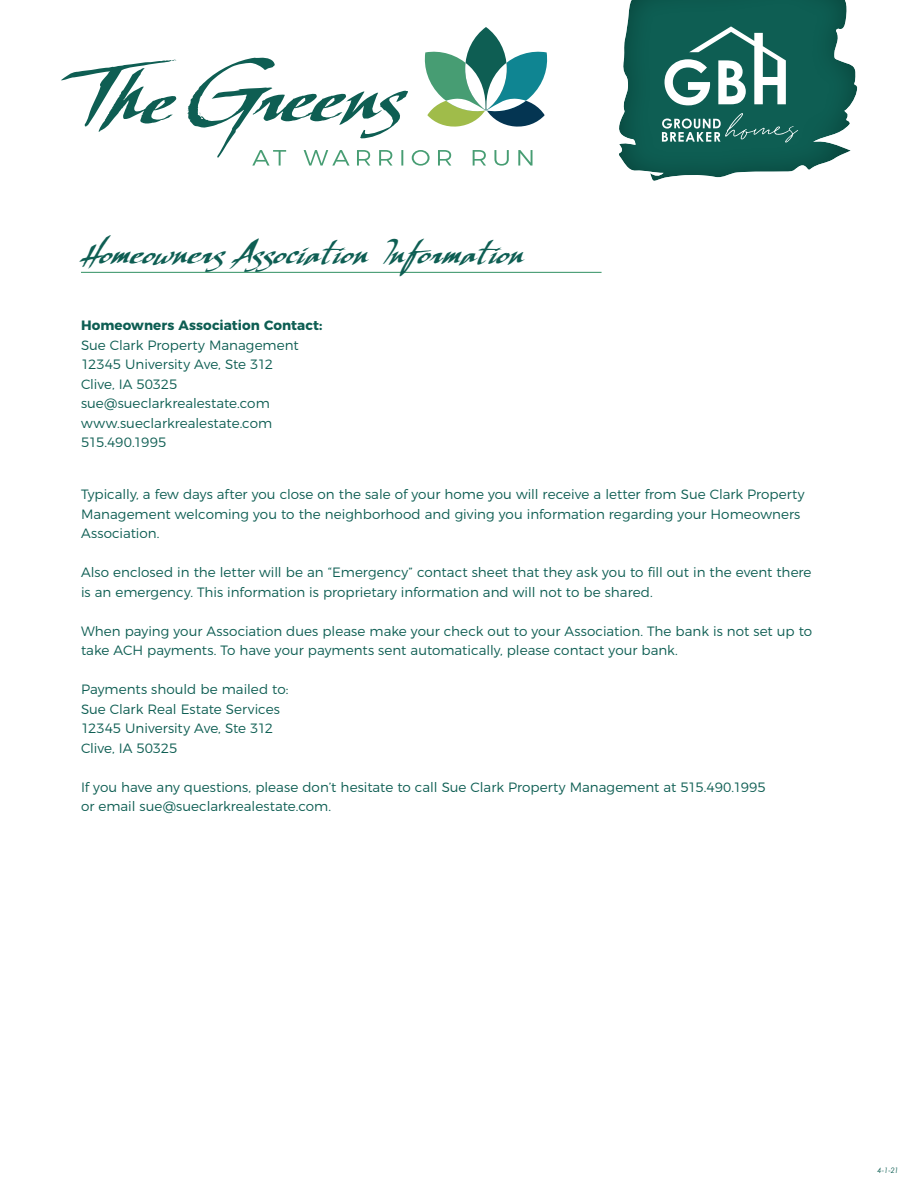
<style>
.page{position:relative;width:918px;height:1188px;background:#fff}
.page>*{position:absolute;margin:0;border:0;box-sizing:border-box;transform-origin:0 0}
.t1{font:27px "LHF Scriptana Slant";letter-spacing:.02em;color:#0e5e53;scale:1.1 1}
.t2{font:300 13.5px/19.5px "Montserrat";color:#0e5e53}
.t3{font:700 13.5px "Montserrat";letter-spacing:.005em;color:#0e5e53}
.t4{font:italic 7.5px "Century Gothic";color:#0e5e53}
</style>
<div class="page">
<svg style="left:465px;top:27px;width:42px;height:84px"></svg>
<svg style="left:61px;top:50px;width:487px;height:116px"></svg>
<div style="left:616px;top:0;width:242px;height:183px;background:#0e5e53;opacity:.5"></div>
<hr style="left:81px;top:272px;width:521px;height:1px;background:#479d73">
<svg style="left:665px;top:26px;width:121px;height:79px"></svg>
<svg style="left:662px;top:113px;width:136px;height:30px;background:#387a71"></svg>
<h1 class="t1" style="left:81px;top:238px;width:401px">Homeowners Association Information</h1>
<p class="t3" style="left:81px;top:314px;width:243px">Homeowners Association Contact:</p>
<p class="t2" style="left:81px;top:334px;width:219px">Sue Clark Property Management<br>12345 University Ave, Ste 312<br>Clive, IA 50325 sue@sueclarkrealestate.com www.sueclarkrealestate.com<br>515.490.1995</p>
<p class="t2" style="left:81px;top:483px;width:725px">Typically, a few days after you close on the sale of your home you will receive a letter from Sue Clark Property<br>Management welcoming you to the neighborhood and giving you information regarding your Homeowners<br>Association.</p>
<p class="t2" style="left:81px;top:561px;width:732px">Also enclosed in the letter will be an “Emergency” contact sheet that they ask you to fill out in the event there is an emergency. This information is proprietary information and will not to be shared.</p>
<p class="t2" style="left:81px;top:620px;width:733px">When paying your Association dues please make your check out to your Association. The bank is not set up to take ACH payments. To have your payments sent automatically, please contact your bank.</p>
<p class="t2" style="left:81px;top:678px;width:209px">Payments should be mailed to:<br>Sue Clark Real Estate Services<br>12345 University Ave, Ste 312<br>Clive, IA 50325</p>
<p class="t2" style="left:81px;top:776px;width:686px">If you have any questions, please don’t hesitate to call Sue Clark Property Management at 515.490.1995 or email sue@sueclarkrealestate.com.</p>
<p class="t4" style="left:878px;top:1165px;width:23px">4-1-21</p>
</div>
